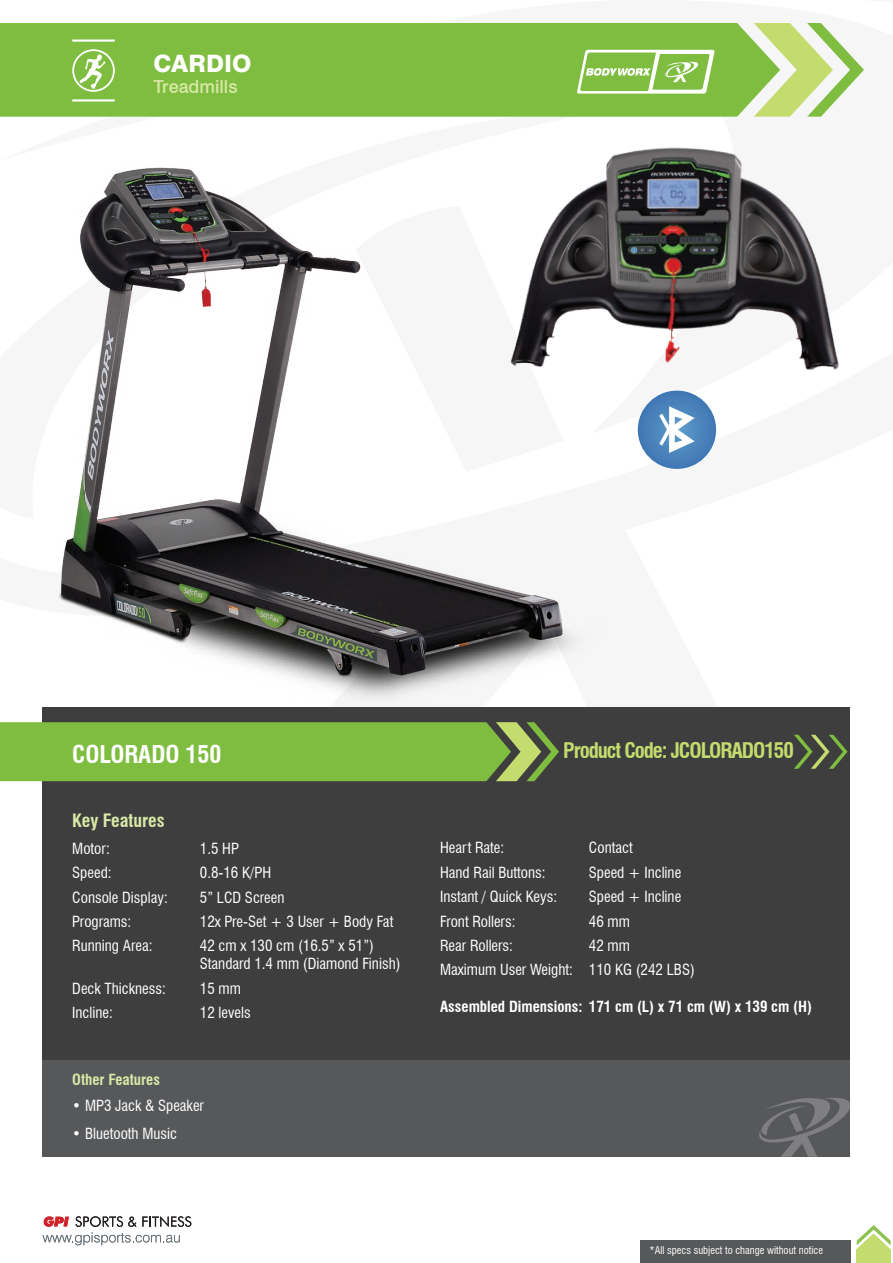
<style>
.page{position:relative;width:893px;height:1263px;background:#fff}
.page>*{position:absolute;margin:0;border:0;box-sizing:border-box;transform-origin:0 0}
.t1{font:700 condensed 24px "Swiss 721 BT";color:#fff}
.t2{font:800 24px "Swiss 721 BT";color:#fff}
.t3{font:700 condensed 21px "Swiss 721 BT";letter-spacing:-.05em;color:#c4db6d}
.t4{font:700 condensed 18px "Swiss 721 BT";color:#dae8a6}
.t5{font:500 18px "Swiss 721 BT";color:#dae8a6}
.t6{font:condensed 15px/24.3px "Swiss 721 BT";color:#fff}
.t7{font:700 condensed 15px "Swiss 721 BT";color:#fff}
.t8{font:700 condensed 15px "Swiss 721 BT";color:#dae8a6}
.t9{font:condensed 10.5px "Swiss 721 BT";color:#fff}
</style>
<div class="page">
<svg style="left:43px;top:1216px;width:148px;height:29px"></svg>
<svg style="left:856px;top:1225px;width:35px;height:38px"></svg>
<svg style="left:780px;top:23px;width:84px;height:94px"></svg>
<div style="left:0;top:23px;width:780px;height:94px;background:#7fbd41"></div>
<svg style="left:72px;top:49px;width:43px;height:43px"></svg>
<hr style="left:72px;top:40px;width:43px;height:2px;background:#fff">
<hr style="left:72px;top:99px;width:43px;height:3px;background:#fff">
<svg style="left:577px;top:50px;width:138px;height:44px"></svg>
<div style="left:640px;top:1240px;width:210px;height:23px;background:#57585a"></div>
<div style="left:43px;top:708px;width:807px;height:395px;background:#3e3e3f"></div>
<div style="left:43px;top:1060px;width:807px;height:97px;background:#57585a"></div>
<svg style="left:794px;top:735px;width:53px;height:34px"></svg>
<svg style="left:0;top:752px;width:559px;height:29px;background:#7db642"></svg>
<svg style="left:759px;top:1098px;width:91px;height:59px"></svg>
<img style="left:0;top:167px;width:605px;height:585px">
<img style="left:490px;top:147px;width:349px;height:239px">
<div style="left:638px;top:391px;width:78px;height:78px;background:#467eb8;border-radius:39px"></div>
<svg style="left:659px;top:406px;width:36px;height:47px"></svg>
<h1 class="t2" style="left:153px;top:49px;width:99px">CARDIO</h1>
<p class="t5" style="left:153px;top:76px;width:86px">Treadmills</p>
<h1 class="t1" style="left:72px;top:740px;width:151px">COLORADO 150</h1>
<p class="t4" style="left:72px;top:810px;width:94px">Key Features</p>
<p class="t6" style="left:72px;top:836px;width:39px">Motor:</p>
<p class="t6" style="left:200px;top:836px;width:41px">1.5 HP</p>
<p class="t6" style="left:72px;top:860px;width:41px">Speed:</p>
<p class="t6" style="left:200px;top:860px;width:73px">0.8-16 K/PH</p>
<p class="t6" style="left:72px;top:885px;width:97px">Console Display:</p>
<p class="t6" style="left:200px;top:885px;width:86px">5” LCD Screen</p>
<p class="t6" style="left:72px;top:909px;width:61px">Programs:</p>
<p class="t6" style="left:200px;top:909px;width:195px">12x Pre-Set + 3 User + Body Fat</p>
<p class="t6" style="left:72px;top:934px;width:82px">Running Area:</p>
<p class="t6" style="left:200px;top:937px;width:202px;line-height:18px">42 cm x 130 cm (16.5” x 51”)<br>Standard 1.4 mm (Diamond Finish)</p>
<p class="t6" style="left:72px;top:976px;width:95px">Deck Thickness:</p>
<p class="t6" style="left:200px;top:976px;width:43px">15 mm</p>
<p class="t6" style="left:72px;top:1000px;width:42px">Incline:</p>
<p class="t6" style="left:200px;top:1000px;width:52px">12 levels</p>
<p class="t8" style="left:72px;top:1070px;width:89px">Other Features</p>
<p class="t6" style="left:72px;top:1093px;width:133px">• MP3 Jack &amp; Speaker</p>
<p class="t6" style="left:72px;top:1121px;width:106px">• Bluetooth Music</p>
<h2 class="t3" style="left:563px;top:738px;width:232px">Product Code: JCOLORADO150</h2>
<p class="t6" style="left:440px;top:836px;width:66px">Heart Rate:</p>
<p class="t6" style="left:589px;top:836px;width:45px">Contact</p>
<p class="t6" style="left:440px;top:860px;width:107px">Hand Rail Buttons:</p>
<p class="t6" style="left:589px;top:860px;width:94px">Speed + Incline</p>
<p class="t6" style="left:440px;top:884px;width:119px">Instant / Quick Keys:</p>
<p class="t6" style="left:589px;top:884px;width:94px">Speed + Incline</p>
<p class="t6" style="left:440px;top:909px;width:77px">Front Rollers:</p>
<p class="t6" style="left:589px;top:909px;width:43px">46 mm</p>
<p class="t6" style="left:440px;top:933px;width:74px">Rear Rollers:</p>
<p class="t6" style="left:440px;top:933px;width:256px;text-indent:149px">42 mm<br>Maximum User Weight: 110 KG (242 LBS)</p>
<p class="t7" style="left:440px;top:998px;width:373px">Assembled Dimensions: 171 cm (L) x 71 cm (W) x 139 cm (H)</p>
<p class="t9" style="left:649px;top:1244px;width:175px">*All specs subject to change without notice</p>
</div>
